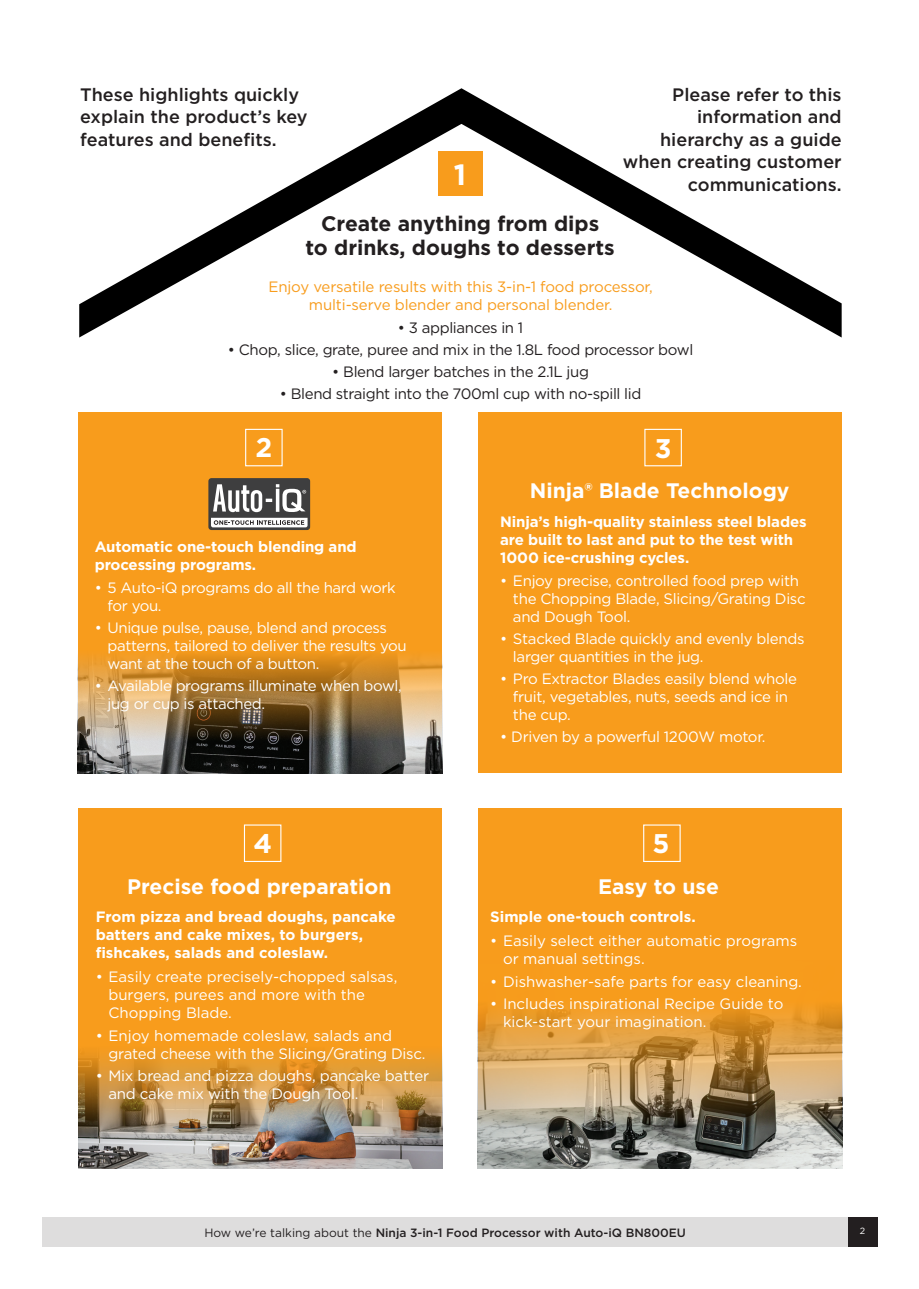
<style>
.page{position:relative;width:919px;height:1289px;background:#fff}
.page>*{position:absolute;margin:0;border:0;box-sizing:border-box;transform-origin:0 0}
.t1{font:700 29.25px "Gotham";color:#fff}
.t2{font:700 27px "Gotham";color:#fff}
.t3{font:700 21px "Gotham";color:#fff}
.t4{font:700 21px/24px "Gotham";color:#231f20;text-align:center}
.t5{font:500 18px/22.5px "Gotham";color:#231f20}
.t6{font:15px/18px "Gotham";letter-spacing:-.02em;color:#fff}
.t7{font:700 15px/18px "Gotham";letter-spacing:-.01em;color:#fff}
.t8{font:15px/18px "Gotham";color:#fff}
.t9{font:15px "Gotham";letter-spacing:-.025em;color:#231f20}
.t10{font:15px/18px "Gotham";letter-spacing:-.01em;color:#f89c1c;text-align:center}
.t11{font:500 12px "Gotham";color:#231f20}
.t12{font:9px "Gotham";color:#fff}
.s1{font-weight:400}
</style>
<div class="page">
<div style="left:477px;top:412px;width:364px;height:361px;background:#f89c1c"></div>
<div style="left:43px;top:1216px;width:813px;height:30px;background:#dedddd"></div>
<div style="left:847px;top:1216px;width:30px;height:30px;background:#231f20"></div>
<div style="left:477px;top:808px;width:364px;height:360px;background:#f89c1c"></div>
<div style="left:78px;top:808px;width:364px;height:360px;background:#f89c1c"></div>
<div style="left:78px;top:412px;width:364px;height:361px;background:#f89c1c"></div>
<img style="left:77px;top:654px;width:365px;height:119px">
<svg style="left:79px;top:88px;width:762px;height:249px"></svg>
<div style="left:245px;top:429px;width:37px;height:37px;border:1px solid #fff"></div>
<div style="left:644px;top:429px;width:37px;height:37px;border:1px solid #fff"></div>
<div style="left:244px;top:824px;width:37px;height:38px;border:1px solid #fff"></div>
<div style="left:643px;top:824px;width:37px;height:38px;border:1px solid #fff"></div>
<img style="left:477px;top:960px;width:365px;height:208px">
<img style="left:78px;top:1051px;width:364px;height:117px">
<div style="left:208px;top:478px;width:102px;height:52px;background:#3e3e3f;border-radius:3px"></div>
<svg style="left:211px;top:518px;width:96px;height:9px"></svg>
<svg style="left:213px;top:484px;width:93px;height:28px"></svg>
<p class="t5" style="left:80px;top:83px;width:229px">These highlights quickly explain the product’s key features and benefits.</p>
<p class="t5" style="left:623px;top:83px;width:220px;text-align:right">Please refer to this information and hierarchy as a guide when creating customer communications.</p>
<p class="t1" style="left:454px;top:155px;width:14px">1</p>
<p class="t4" style="left:305px;top:211px;width:311px">Create anything from dips<br>to drinks, doughs to desserts</p>
<p class="t10" style="left:268px;top:278px;width:386px">Enjoy versatile results with this 3-in-1 food processor, multi-serve blender and personal blender.</p>
<p class="t9" style="left:398px;top:318px;width:127px">• 3 appliances in 1</p>
<p class="t9" style="left:228px;top:340px;width:467px">• Chop, slice, grate, puree and mix in the 1.8L food processor bowl</p>
<p class="t9" style="left:332px;top:362px;width:258px">• Blend larger batches in the 2.1L jug</p>
<p class="t9" style="left:280px;top:384px;width:363px">• Blend straight into the 700ml cup with no-spill lid</p>
<p class="t2" style="left:255px;top:429px;width:18px">2</p>
<p class="t2" style="left:654px;top:430px;width:18px">3</p>
<p class="t3" style="left:530px;top:477px;width:261px">Ninja® Blade Technology</p>
<p class="t7" style="left:95px;top:538px;width:263px">Automatic one-touch blending and processing programs.</p>
<p class="t6" style="left:107px;top:578px;width:290px;text-indent:-13px">• 5 Auto-iQ programs do all the hard work for you.</p>
<p class="t6" style="left:107px;top:618px;width:301px;text-indent:-13px">• Unique pulse, pause, blend and process patterns, tailored to deliver the results you want at the touch of a button.</p>
<p class="t6" style="left:107px;top:676px;width:296px;text-indent:-13px">• Available programs illuminate when bowl, jug or cup is attached.</p>
<p class="t7" style="left:500px;top:513px;width:308px">Ninja’s high-quality stainless steel blades are built to last and put to the test with<br>1000 ice-crushing cycles.</p>
<p class="t6" style="left:513px;top:571px;width:294px;text-indent:-13px">• Enjoy precise, controlled food prep with the Chopping Blade, Slicing/Grating Disc and Dough Tool.</p>
<p class="t6" style="left:513px;top:629px;width:293px;text-indent:-13px">• Stacked Blade quickly and evenly blends larger quantities in the jug.</p>
<p class="t6" style="left:513px;top:669px;width:286px;text-indent:-13px">• Pro Extractor Blades easily blend whole fruit, vegetables, nuts, seeds and ice in the cup.</p>
<p class="t6" style="left:500px;top:727px;width:267px">• Driven by a powerful 1200W motor.</p>
<p class="t2" style="left:253px;top:825px;width:20px">4</p>
<p class="t2" style="left:652px;top:825px;width:19px">5</p>
<p class="t3" style="left:127px;top:872px;width:266px">Precise food preparation</p>
<p class="t3" style="left:598px;top:872px;width:122px">Easy to use</p>
<p class="t7" style="left:96px;top:907px;width:301px">From pizza and bread doughs, pancake batters and cake mixes, to burgers, fishcakes, salads and coleslaw.</p>
<p class="t8" style="left:108px;top:967px;width:290px;text-indent:-13px">• Easily create precisely-chopped salsas, burgers, purees and more with the<br>Chopping Blade.</p>
<p class="t6" style="left:108px;top:1025px;width:318px;text-indent:-13px">• Enjoy homemade coleslaw, salads and grated cheese with the Slicing/Grating Disc.</p>
<p class="t6" style="left:108px;top:1066px;width:322px;text-indent:-13px">• Mix bread and pizza doughs, pancake batter and cake mix with the Dough Tool.</p>
<p class="t7" style="left:490px;top:907px;width:207px">Simple one-touch controls.</p>
<p class="t8" style="left:503px;top:931px;width:296px;text-indent:-13px">• Easily select either automatic programs or manual settings.</p>
<p class="t8" style="left:490px;top:971px;width:313px">• Dishwasher-safe parts for easy cleaning.</p>
<p class="t8" style="left:503px;top:994px;width:282px;text-indent:-13px">• Includes inspirational Recipe Guide to kick-start your imagination.</p>
<p class="t11" style="left:204px;top:1224px;width:483px"><span class="s1">How we’re talking about the</span> Ninja 3-in-1 Food Processor with Auto-iQ BN800EU</p>
<p class="t12" style="left:859px;top:1224px;width:7px">2</p>
</div>
